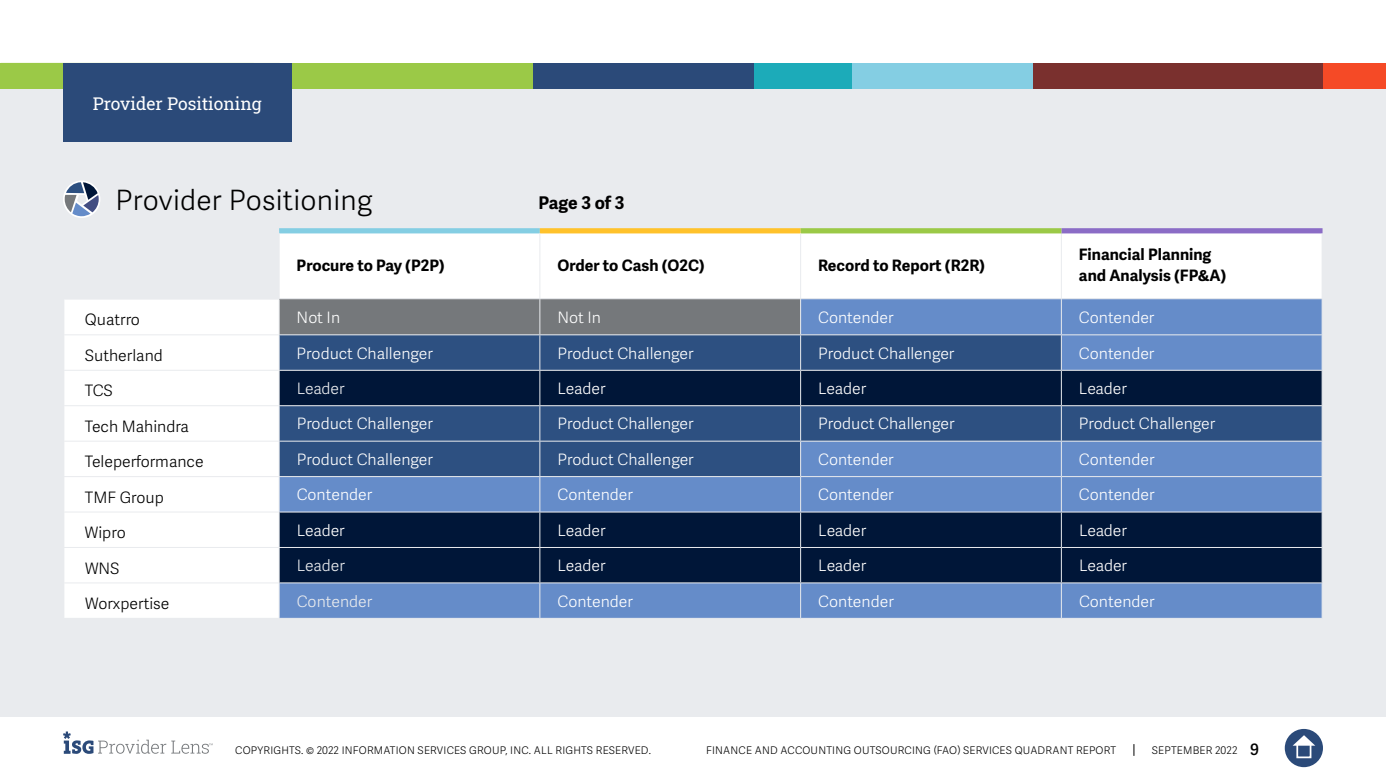
<style>
.page{position:relative;width:1386px;height:780px;background:#fff}
.page>*{position:absolute;margin:0;border:0;box-sizing:border-box;transform-origin:0 0}
.t1{font:300 28px "Adelle Sans";letter-spacing:.01em;color:#000}
.t2{font:17.5px "Roboto Slab ISG P Regular";color:#fff}
.t3{font:700 17.5px "Adelle Sans";letter-spacing:-.01em;color:#000}
.t4{font:300 15.75px "Adelle Sans";color:#fff}
.t5{font:700 15.75px/21px "Adelle Sans";color:#000}
.t6{font:300 15.75px "Adelle Sans";color:#000}
.t7{font:300 15.75px "Adelle Sans";color:#e9ebee}
.t8{font:300 10.5px "Adelle Sans";letter-spacing:.02em;color:#000}
.s1{font-weight:600;font-size:15.75px}
</style>
<div class="page">
<svg style="left:1133px;top:744px;width:1px;height:12px"></svg>
<div style="left:1285px;top:729px;width:38px;height:38px;background:#2b4a79;border-radius:50%"></div>
<svg style="left:1293px;top:735px;width:22px;height:10px"></svg>
<div style="left:1296px;top:743px;width:15px;height:15px;border:2px solid #fff"></div>
<svg style="left:63px;top:731px;width:150px;height:23px"></svg>
<div style="left:0;top:63px;width:1386px;height:654px;background:#e9ebee"></div>
<div style="left:0;top:63px;width:533px;height:25px;background:#9bc947"></div>
<div style="left:533px;top:63px;width:223px;height:25px;background:#2b4a79"></div>
<div style="left:850px;top:63px;width:184px;height:25px;background:#84cee3"></div>
<div style="left:1323px;top:63px;width:63px;height:25px;background:#f54a26"></div>
<div style="left:1033px;top:63px;width:290px;height:25px;background:#7a302e"></div>
<div style="left:754px;top:63px;width:98px;height:25px;background:#1cabb9"></div>
<div style="left:63px;top:63px;width:229px;height:79px;background:#2b4a79"></div>
<svg style="left:63px;top:180px;width:37px;height:38px"></svg>
<svg style="left:65px;top:182px;width:34px;height:34px"></svg>
<div style="left:280px;top:233px;width:1042px;height:65px;background:#fff"></div>
<div style="left:64px;top:300px;width:215px;height:318px;background:#fff"></div>
<svg style="left:280px;top:299px;width:1042px;height:319px;background:#6a88b6"></svg>
<svg style="left:280px;top:335px;width:1042px;height:35px;background:#3d6194"></svg>
<svg style="left:280px;top:371px;width:1042px;height:211px;background:#25436f"></svg>
<hr style="left:63px;top:334px;width:216px;height:1px;background:#e9ebee">
<hr style="left:63px;top:370px;width:216px;height:1px;background:#e9ebee">
<hr style="left:63px;top:405px;width:216px;height:1px;background:#e9ebee">
<hr style="left:63px;top:441px;width:216px;height:1px;background:#e9ebee">
<hr style="left:63px;top:476px;width:216px;height:1px;background:#e9ebee">
<hr style="left:63px;top:511px;width:216px;height:1px;background:#e9ebee">
<hr style="left:63px;top:547px;width:216px;height:1px;background:#e9ebee">
<hr style="left:63px;top:582px;width:216px;height:1px;background:#e9ebee">
<div style="left:279px;top:228px;width:261px;height:5px;background:#84cee3"></div>
<hr style="left:1061px;top:233px;width:1px;height:65px;background:#e9ebee">
<div style="left:1061px;top:228px;width:262px;height:5px;background:#8b6cc6"></div>
<div style="left:540px;top:228px;width:261px;height:5px;background:#ffc22b"></div>
<hr style="left:539px;top:233px;width:1px;height:65px;background:#e9ebee">
<div style="left:801px;top:228px;width:260px;height:5px;background:#9bc947"></div>
<hr style="left:800px;top:233px;width:1px;height:65px;background:#e9ebee">
<hr style="left:1061px;top:299px;width:1px;height:35px;background:#e9ebee">
<hr style="left:1061px;top:334px;width:262px;height:1px;background:#e9ebee">
<hr style="left:1061px;top:476px;width:262px;height:1px;background:#e9ebee">
<hr style="left:1061px;top:583px;width:1px;height:35px;background:#e9ebee">
<hr style="left:1061px;top:477px;width:1px;height:34px;background:#e9ebee">
<hr style="left:1061px;top:441px;width:1px;height:35px;background:#e9ebee">
<hr style="left:801px;top:476px;width:260px;height:1px;background:#e9ebee">
<hr style="left:800px;top:477px;width:1px;height:34px;background:#e9ebee">
<hr style="left:800px;top:583px;width:1px;height:35px;background:#e9ebee">
<hr style="left:539px;top:583px;width:1px;height:35px;background:#e9ebee">
<hr style="left:539px;top:477px;width:1px;height:34px;background:#e9ebee">
<hr style="left:279px;top:511px;width:261px;height:1px;background:#e9ebee">
<hr style="left:279px;top:547px;width:261px;height:1px;background:#e9ebee">
<hr style="left:279px;top:582px;width:261px;height:1px;background:#e9ebee">
<hr style="left:540px;top:511px;width:261px;height:1px;background:#e9ebee">
<hr style="left:539px;top:512px;width:1px;height:35px;background:#e9ebee">
<hr style="left:540px;top:547px;width:261px;height:1px;background:#e9ebee">
<hr style="left:539px;top:548px;width:1px;height:34px;background:#e9ebee">
<hr style="left:540px;top:582px;width:261px;height:1px;background:#e9ebee">
<hr style="left:801px;top:511px;width:260px;height:1px;background:#e9ebee">
<hr style="left:800px;top:512px;width:1px;height:35px;background:#e9ebee">
<hr style="left:801px;top:547px;width:260px;height:1px;background:#e9ebee">
<hr style="left:800px;top:548px;width:1px;height:34px;background:#e9ebee">
<hr style="left:801px;top:582px;width:260px;height:1px;background:#e9ebee">
<hr style="left:1061px;top:511px;width:262px;height:1px;background:#e9ebee">
<hr style="left:1061px;top:512px;width:1px;height:35px;background:#e9ebee">
<hr style="left:1061px;top:547px;width:262px;height:1px;background:#e9ebee">
<hr style="left:1061px;top:548px;width:1px;height:34px;background:#e9ebee">
<hr style="left:1061px;top:582px;width:262px;height:1px;background:#e9ebee">
<hr style="left:1061px;top:370px;width:262px;height:1px;background:#e9ebee">
<hr style="left:1061px;top:371px;width:1px;height:34px;background:#e9ebee">
<hr style="left:800px;top:371px;width:1px;height:34px;background:#e9ebee">
<hr style="left:539px;top:371px;width:1px;height:34px;background:#e9ebee">
<hr style="left:279px;top:370px;width:261px;height:1px;background:#e9ebee">
<hr style="left:539px;top:335px;width:1px;height:35px;background:#e9ebee">
<hr style="left:540px;top:370px;width:261px;height:1px;background:#e9ebee">
<hr style="left:801px;top:334px;width:260px;height:1px;background:#e9ebee">
<hr style="left:800px;top:335px;width:1px;height:35px;background:#e9ebee">
<hr style="left:1061px;top:335px;width:1px;height:35px;background:#e9ebee">
<hr style="left:801px;top:370px;width:260px;height:1px;background:#e9ebee">
<hr style="left:1061px;top:405px;width:262px;height:1px;background:#e9ebee">
<hr style="left:1061px;top:441px;width:262px;height:1px;background:#e9ebee">
<hr style="left:801px;top:405px;width:260px;height:1px;background:#e9ebee">
<hr style="left:1061px;top:406px;width:1px;height:35px;background:#e9ebee">
<hr style="left:801px;top:441px;width:260px;height:1px;background:#e9ebee">
<hr style="left:540px;top:405px;width:261px;height:1px;background:#e9ebee">
<hr style="left:800px;top:406px;width:1px;height:35px;background:#e9ebee">
<hr style="left:540px;top:441px;width:261px;height:1px;background:#e9ebee">
<hr style="left:800px;top:441px;width:1px;height:35px;background:#e9ebee">
<hr style="left:540px;top:476px;width:261px;height:1px;background:#e9ebee">
<hr style="left:279px;top:405px;width:261px;height:1px;background:#e9ebee">
<hr style="left:539px;top:406px;width:1px;height:35px;background:#e9ebee">
<hr style="left:279px;top:441px;width:261px;height:1px;background:#e9ebee">
<hr style="left:539px;top:441px;width:1px;height:35px;background:#e9ebee">
<hr style="left:279px;top:476px;width:261px;height:1px;background:#e9ebee">
<hr style="left:279px;top:334px;width:261px;height:1px;background:#e9ebee">
<hr style="left:539px;top:299px;width:1px;height:35px;background:#e9ebee">
<hr style="left:800px;top:299px;width:1px;height:35px;background:#e9ebee">
<hr style="left:540px;top:334px;width:261px;height:1px;background:#e9ebee">
<p class="t2" style="left:93px;top:91px;width:171px">Provider Positioning</p>
<h1 class="t1" style="left:116px;top:183px;width:258px">Provider Positioning</h1>
<p class="t3" style="left:539px;top:192px;width:88px">Page 3 of 3</p>
<p class="t5" style="left:297px;top:255px;width:150px">Procure to Pay (P2P)</p>
<p class="t5" style="left:557px;top:255px;width:149px">Order to Cash (O2C)</p>
<p class="t5" style="left:818px;top:255px;width:169px">Record to Report (R2R)</p>
<p class="t5" style="left:1079px;top:244px;width:149px">Financial Planning and Analysis (FP&amp;A)</p>
<p class="t6" style="left:85px;top:311px;width:57px">Quatrro</p>
<p class="t4" style="left:297px;top:308px;width:45px">Not In</p>
<p class="t4" style="left:557px;top:308px;width:45px">Not In</p>
<p class="t4" style="left:818px;top:308px;width:77px">Contender</p>
<p class="t4" style="left:1079px;top:308px;width:77px">Contender</p>
<p class="t6" style="left:85px;top:346px;width:79px">Sutherland</p>
<p class="t4" style="left:297px;top:344px;width:138px">Product Challenger</p>
<p class="t4" style="left:557px;top:344px;width:138px">Product Challenger</p>
<p class="t4" style="left:818px;top:344px;width:138px">Product Challenger</p>
<p class="t4" style="left:1079px;top:344px;width:77px">Contender</p>
<p class="t6" style="left:85px;top:381px;width:30px">TCS</p>
<p class="t7" style="left:297px;top:379px;width:50px">Leader</p>
<p class="t4" style="left:557px;top:379px;width:50px">Leader</p>
<p class="t4" style="left:818px;top:379px;width:50px">Leader</p>
<p class="t4" style="left:1079px;top:379px;width:50px">Leader</p>
<p class="t6" style="left:85px;top:417px;width:106px">Tech Mahindra</p>
<p class="t4" style="left:297px;top:414px;width:138px">Product Challenger</p>
<p class="t4" style="left:557px;top:414px;width:138px">Product Challenger</p>
<p class="t4" style="left:818px;top:414px;width:138px">Product Challenger</p>
<p class="t4" style="left:1079px;top:414px;width:138px">Product Challenger</p>
<p class="t6" style="left:85px;top:452px;width:120px">Teleperformance</p>
<p class="t4" style="left:297px;top:450px;width:138px">Product Challenger</p>
<p class="t4" style="left:557px;top:450px;width:138px">Product Challenger</p>
<p class="t4" style="left:818px;top:450px;width:77px">Contender</p>
<p class="t4" style="left:1079px;top:450px;width:77px">Contender</p>
<p class="t6" style="left:85px;top:488px;width:80px">TMF Group</p>
<p class="t4" style="left:297px;top:485px;width:77px">Contender</p>
<p class="t4" style="left:557px;top:485px;width:77px">Contender</p>
<p class="t4" style="left:818px;top:485px;width:77px">Contender</p>
<p class="t4" style="left:1079px;top:485px;width:77px">Contender</p>
<p class="t6" style="left:85px;top:523px;width:42px">Wipro</p>
<p class="t4" style="left:297px;top:521px;width:50px">Leader</p>
<p class="t4" style="left:557px;top:521px;width:50px">Leader</p>
<p class="t4" style="left:818px;top:521px;width:50px">Leader</p>
<p class="t4" style="left:1079px;top:521px;width:50px">Leader</p>
<p class="t6" style="left:85px;top:559px;width:36px">WNS</p>
<p class="t7" style="left:297px;top:556px;width:50px">Leader</p>
<p class="t4" style="left:558px;top:556px;width:50px">Leader</p>
<p class="t4" style="left:818px;top:556px;width:50px">Leader</p>
<p class="t4" style="left:1079px;top:556px;width:50px">Leader</p>
<p class="t6" style="left:85px;top:594px;width:86px">Worxpertise</p>
<p class="t7" style="left:297px;top:592px;width:77px">Contender</p>
<p class="t4" style="left:558px;top:592px;width:77px">Contender</p>
<p class="t4" style="left:818px;top:592px;width:77px">Contender</p>
<p class="t4" style="left:1079px;top:592px;width:77px">Contender</p>
<p class="t8" style="left:235px;top:744px;width:417px">COPYRIGHTS. © 2022 INFORMATION SERVICES GROUP, INC. ALL RIGHTS RESERVED.</p>
<p class="t8" style="left:706px;top:744px;width:412px">FINANCE AND ACCOUNTING OUTSOURCING (FAO) SERVICES QUADRANT REPORT</p>
<p class="t8" style="left:1152px;top:744px;width:109px">SEPTEMBER 2022 <span class="s1">9</span></p>
</div>
